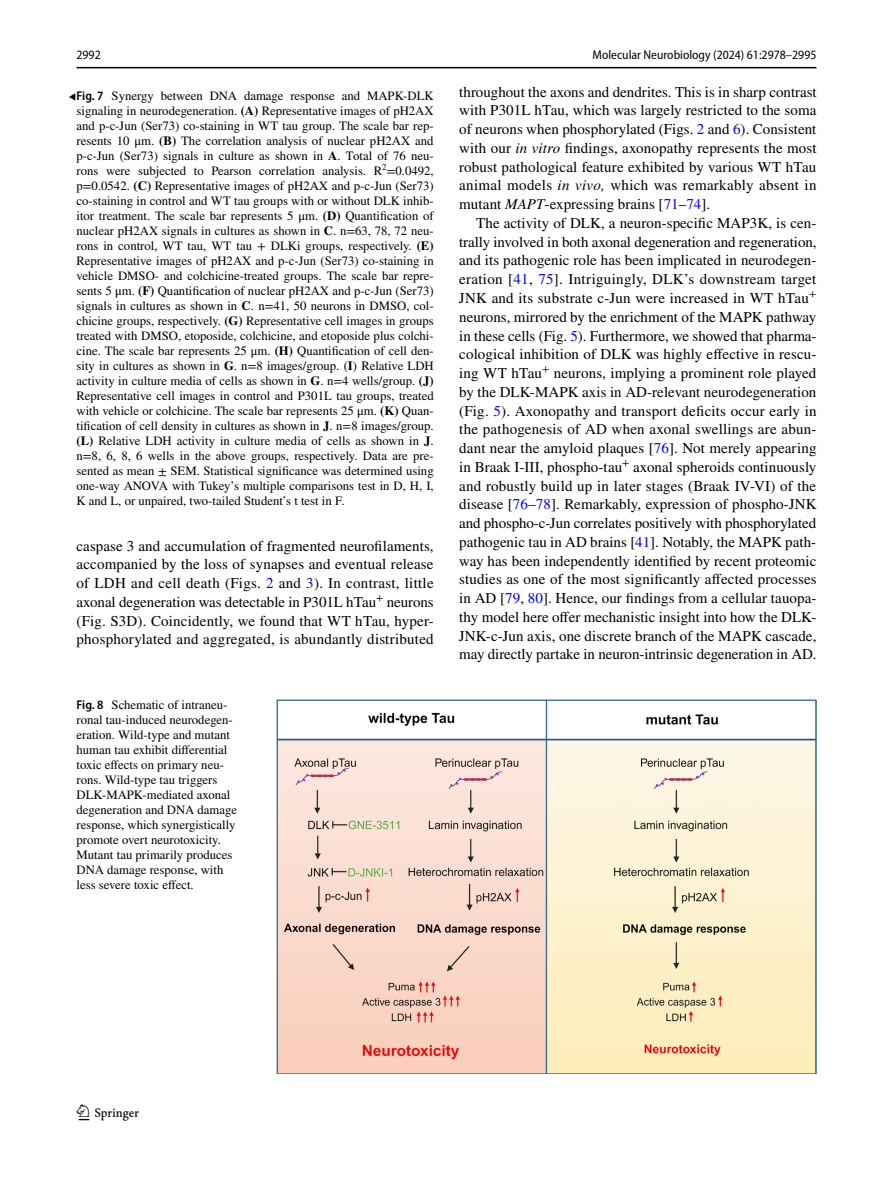
<style>
.page{position:relative;width:893px;height:1187px;background:#fff}
.page>*{position:absolute;margin:0;border:0;box-sizing:border-box;transform-origin:0 0}
.t1{font:22.5px "Springnew Regular 3";color:#000}
.t2{font:15px/18.8px "STIX";letter-spacing:.005em;color:#000;text-align:justify}
.t3{font:12.75px/15px "STIX";color:#000;text-align:justify}
.t4{font:semi-condensed 12.75px "Myriad Pro";color:#000}
.s1{font-family:"STIX Math";font-size:12px}
.s2{font-family:"Myriad Pro";font-weight:600;font-stretch:semi-condensed}
.s3{font-weight:700}
.s4{color:#00f}
.s5{font-style:italic}
</style>
<div class="page">
<hr style="left:77px;top:67px;width:739px;height:1px;background:#000">
<img style="left:276px;top:699px;width:540px;height:374px">
<p class="t4" style="left:77px;top:48px;width:26px">2992</p>
<p class="t4" style="left:593px;top:48px;width:225px">Molecular Neurobiology (2024) 61:2978–2995</p>
<p class="t3" style="left:77px;top:89px;width:359px;text-indent:-8px"><span class="s1">◂</span><span class="s2">Fig. 7</span> Synergy between DNA damage response and MAPK-DLK signaling in neurodegeneration. <span class="s3">(A)</span> Representative images of pH2AX and p-c-Jun (Ser73) co-staining in WT tau group. The scale bar rep&shy;resents 10 μm. <span class="s3">(B)</span> The correlation analysis of nuclear pH2AX and p-c-Jun (Ser73) signals in culture as shown in <span class="s3">A</span>. Total of 76 neu&shy;rons were subjected to Pearson correlation analysis. R<sup>2</sup>=0.0492, p=0.0542. <span class="s3">(C)</span> Representative images of pH2AX and p-c-Jun (Ser73) co-staining in control and WT tau groups with or without DLK inhib&shy;itor treatment. The scale bar represents 5 μm. <span class="s3">(D)</span> Quantification of nuclear pH2AX signals in cultures as shown in <span class="s3">C</span>. n=63, 78, 72 neu&shy;rons in control, WT tau, WT tau + DLKi groups, respectively. <span class="s3">(E)<br></span>Representative images of pH2AX and p-c-Jun (Ser73) co-staining in vehicle DMSO- and colchicine-treated groups. The scale bar repre&shy;sents 5 μm. <span class="s3">(F)</span> Quantification of nuclear pH2AX and p-c-Jun (Ser73) signals in cultures as shown in <span class="s3">C</span>. n=41, 50 neurons in DMSO, col&shy;chicine groups, respectively. <span class="s3">(G)</span> Representative cell images in groups treated with DMSO, etoposide, colchicine, and etoposide plus colchi&shy;cine. The scale bar represents 25 μm. <span class="s3">(H)</span> Quantification of cell den&shy;sity in cultures as shown in <span class="s3">G</span>. n=8 images/group. (<span class="s3">I</span>) Relative LDH activity in culture media of cells as shown in <span class="s3">G</span>. n=4 wells/group. <span class="s3">(J)<br></span>Representative cell images in control and P301L tau groups, treated with vehicle or colchicine. The scale bar represents 25 μm. <span class="s3">(K)</span> Quan&shy;tification of cell density in cultures as shown in <span class="s3">J</span>. n=8 images/group. <span class="s3">(L)</span> Relative LDH activity in culture media of cells as shown in <span class="s3">J</span>. n=8, 6, 8, 6 wells in the above groups, respectively. Data are pre&shy;sented as mean ± SEM. Statistical significance was determined using one-way ANOVA with Tukey’s multiple comparisons test in D, H, I, K and L, or unpaired, two-tailed Student’s t test in F.</p>
<p class="t2" style="left:77px;top:537px;width:359px">caspase 3 and accumulation of fragmented neurofilaments, accompanied by the loss of synapses and eventual release of LDH and cell death (Figs. <span class="s4">2</span> and <span class="s4">3</span>). In contrast, little axonal degeneration was detectable in P301L hTau<sup>+</sup> neurons (Fig. S3D). Coincidently, we found that WT hTau, hyper&shy;phosphorylated and aggregated, is abundantly distributed</p>
<p class="t3" style="left:77px;top:698px;width:162px;text-align:left"><span class="s2">Fig. 8</span> Schematic of intraneu&shy;ronal tau-induced neurodegen&shy;eration. Wild-type and mutant human tau exhibit differential toxic effects on primary neu&shy;rons. Wild-type tau triggers<br>DLK-MAPK-mediated axonal degeneration and DNA damage response, which synergistically promote overt neurotoxicity.<br>Mutant tau primarily produces<br>DNA damage response, with less severe toxic effect.</p>
<p class="t2" style="left:459px;top:83px;width:359px">throughout the axons and dendrites. This is in sharp contrast with P301L hTau, which was largely restricted to the soma of neurons when phosphorylated (Figs. <span class="s4">2</span> and <span class="s4">6</span>). Consistent with our <span class="s5">in vitro</span> findings, axonopathy represents the most robust pathological feature exhibited by various WT hTau animal models <span class="s5">in vivo,</span> which was remarkably absent in mutant <span class="s5">MAPT</span>-expressing brains [<span class="s4">71</span>–<span class="s4">74</span>].</p>
<p class="t2" style="left:459px;top:214px;width:359px;text-indent:17px">The activity of DLK, a neuron-specific MAP3K, is cen&shy;trally involved in both axonal degeneration and regeneration, and its pathogenic role has been implicated in neurodegen&shy;eration [<span class="s4">41</span>, <span class="s4">75</span>]. Intriguingly, DLK’s downstream target JNK and its substrate c-Jun were increased in WT hTau<sup>+ </sup>neurons, mirrored by the enrichment of the MAPK pathway in these cells (Fig. <span class="s4">5</span>). Furthermore, we showed that pharma&shy;cological inhibition of DLK was highly effective in rescu&shy;ing WT hTau<sup>+</sup> neurons, implying a prominent role played by the DLK-MAPK axis in AD-relevant neurodegeneration (Fig. <span class="s4">5</span>). Axonopathy and transport deficits occur early in the pathogenesis of AD when axonal swellings are abun&shy;dant near the amyloid plaques [<span class="s4">76</span>]. Not merely appearing in Braak I-III, phospho-tau<sup>+</sup> axonal spheroids continuously and robustly build up in later stages (Braak IV-VI) of the disease [<span class="s4">76</span>–<span class="s4">78</span>]. Remarkably, expression of phospho-JNK and phospho-c-Jun correlates positively with phosphorylated pathogenic tau in AD brains [<span class="s4">41</span>]. Notably, the MAPK path&shy;way has been independently identified by recent proteomic studies as one of the most significantly affected processes in AD [<span class="s4">79</span>, <span class="s4">80</span>]. Hence, our findings from a cellular tauopa&shy;thy model here offer mechanistic insight into how the DLK-JNK-c-Jun axis, one discrete branch of the MAPK cascade, may directly partake in neuron-intrinsic degeneration in AD.</p>
<h1 class="t1" style="left:79px;top:1104px;width:62px">1 3</h1>
</div>
